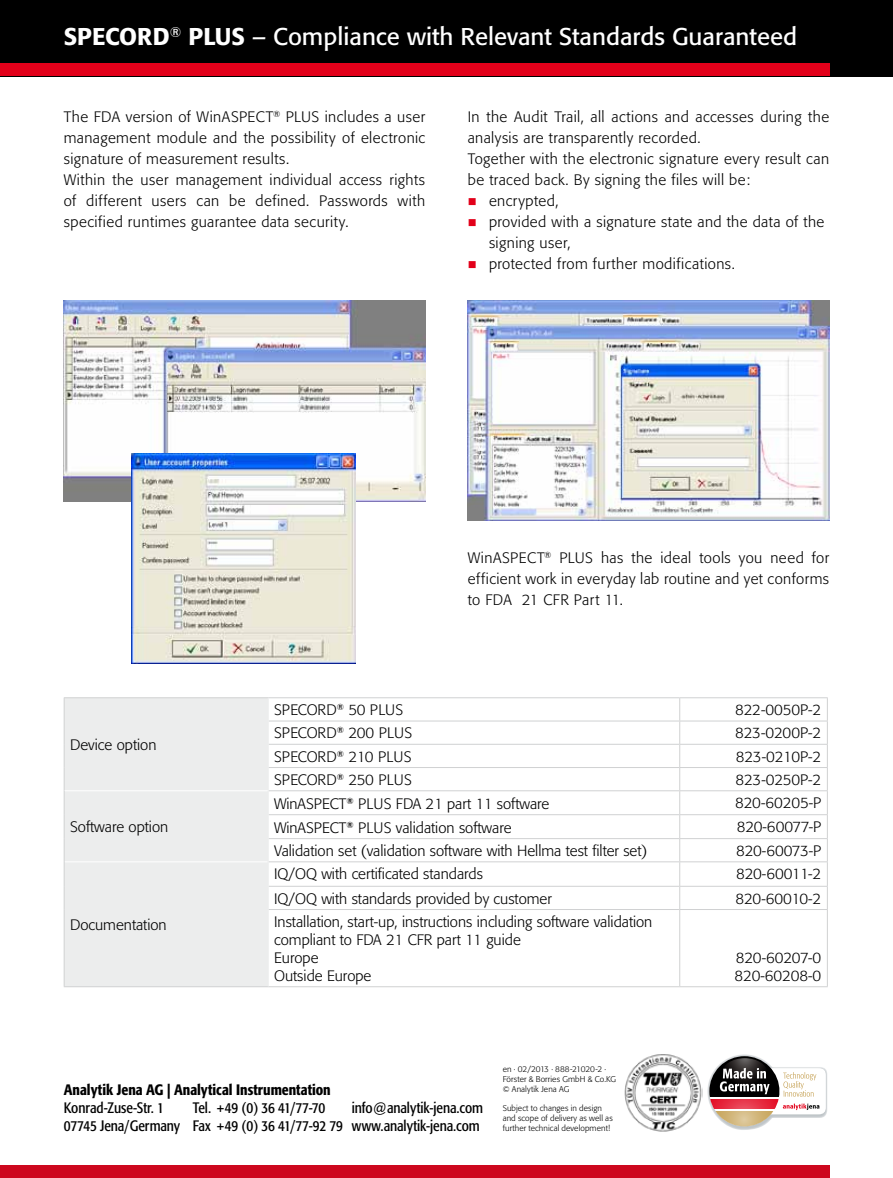
<style>
.page{position:relative;width:893px;height:1178px;background:#fff}
.page>*{position:absolute;margin:0;border:0;box-sizing:border-box;transform-origin:0 0}
.t1{font:24px "Formata";color:#fff}
.t2{font:300 15px/21px "Formata";letter-spacing:.02em;color:#000}
.t3{font:300 15px/18px "Formata";color:#000}
.t4{font:condensed 15px/18px "Formata";letter-spacing:-.005em;color:#000;text-align:right}
.t5{font:300 15px "Formata";letter-spacing:-.01em;color:#000}
.t6{font:500 condensed 15px "Formata";color:#000}
.t7{font:300 8.25px/9.9px "Formata";letter-spacing:.01em;color:#000}
.s1{font-weight:500}
.s2{color:#e2001a}
</style>
<div class="page">
<div style="left:0;top:0;width:893px;height:77px;background:#000"></div>
<div style="left:0;top:64px;width:829px;height:12px;background:#e2001a"></div>
<div style="left:65px;top:698px;width:203px;height:288px;background:#eceded"></div>
<hr style="left:64px;top:697px;width:204px;height:1px;background:#d0d1d2">
<hr style="left:268px;top:697px;width:412px;height:1px;background:#d0d1d2">
<hr style="left:680px;top:697px;width:148px;height:1px;background:#d0d1d2">
<hr style="left:269px;top:721px;width:411px;height:1px;background:#d0d1d2">
<hr style="left:680px;top:721px;width:148px;height:1px;background:#d0d1d2">
<hr style="left:269px;top:744px;width:411px;height:1px;background:#d0d1d2">
<hr style="left:680px;top:744px;width:148px;height:1px;background:#d0d1d2">
<hr style="left:269px;top:767px;width:411px;height:1px;background:#d0d1d2">
<hr style="left:680px;top:767px;width:148px;height:1px;background:#d0d1d2">
<hr style="left:269px;top:790px;width:411px;height:1px;background:#d0d1d2">
<hr style="left:680px;top:790px;width:148px;height:1px;background:#d0d1d2">
<hr style="left:269px;top:814px;width:411px;height:1px;background:#d0d1d2">
<hr style="left:680px;top:814px;width:148px;height:1px;background:#d0d1d2">
<hr style="left:269px;top:838px;width:411px;height:1px;background:#d0d1d2">
<hr style="left:680px;top:838px;width:148px;height:1px;background:#d0d1d2">
<hr style="left:269px;top:861px;width:411px;height:1px;background:#d0d1d2">
<hr style="left:680px;top:861px;width:148px;height:1px;background:#d0d1d2">
<hr style="left:269px;top:886px;width:411px;height:1px;background:#d0d1d2">
<hr style="left:680px;top:886px;width:148px;height:1px;background:#d0d1d2">
<svg style="left:679px;top:698px;width:1px;height:211px"></svg>
<svg style="left:827px;top:698px;width:1px;height:211px"></svg>
<hr style="left:269px;top:909px;width:411px;height:1px;background:#d0d1d2">
<hr style="left:680px;top:909px;width:148px;height:1px;background:#d0d1d2">
<hr style="left:679px;top:910px;width:1px;height:76px;background:#d0d1d2">
<hr style="left:827px;top:910px;width:1px;height:76px;background:#d0d1d2">
<hr style="left:268px;top:986px;width:412px;height:1px;background:#d0d1d2">
<hr style="left:680px;top:986px;width:148px;height:1px;background:#d0d1d2">
<hr style="left:65px;top:790px;width:203px;height:1px;background:#fff">
<hr style="left:65px;top:861px;width:203px;height:1px;background:#fff">
<svg style="left:64px;top:698px;width:1px;height:211px"></svg>
<hr style="left:64px;top:909px;width:1px;height:77px;background:#d0d1d2">
<hr style="left:64px;top:986px;width:204px;height:1px;background:#d0d1d2">
<svg style="left:268px;top:698px;width:1px;height:211px"></svg>
<hr style="left:268px;top:909px;width:1px;height:77px;background:#eceded">
<img style="left:64px;top:301px;width:361px;height:200px">
<img style="left:132px;top:453px;width:224px;height:210px">
<img style="left:468px;top:300px;width:361px;height:221px">
<img style="left:624px;top:1054px;width:78px;height:77px">
<svg style="left:707px;top:1054px;width:120px;height:76px"></svg>
<div style="left:0;top:1165px;width:829px;height:13px;background:#cd071e"></div>
<h1 class="t1" style="left:64px;top:22px;width:735px"><span class="s1">SPECORD</span><sup>®</sup> <span class="s1">PLUS</span> – Compliance with Relevant Standards Guaranteed</h1>
<p class="t2" style="left:64px;top:106px;width:363px">The FDA version of WinASPECT<sup>®</sup> PLUS includes a user management module and the possibility of electronic signature of measurement results.<br>Within the user management individual access rights of different users can be defined. Passwords with specified runtimes guarantee data security.</p>
<p class="t2" style="left:468px;top:106px;width:363px">In the Audit Trail, all actions and accesses during the analysis are transparently recorded.<br>Together with the electronic signature every result can be traced back. By signing the files will be:</p>
<p class="t2" style="left:468px;top:190px;width:92px"><span class="s2">■</span> encrypted,</p>
<p class="t2" style="left:489px;top:211px;width:337px;text-indent:-21px"><span class="s2">■</span> provided with a signature state and the data of the signing user,</p>
<p class="t2" style="left:468px;top:253px;width:269px"><span class="s2">■</span> protected from further modifications.</p>
<p class="t3" style="left:70px;top:736px;width:88px">Device option</p>
<p class="t3" style="left:70px;top:818px;width:100px">Software option</p>
<p class="t3" style="left:70px;top:916px;width:98px">Documentation</p>
<p class="t2" style="left:468px;top:547px;width:363px;text-align:justify">WinASPECT<sup>®</sup> PLUS has the ideal tools you need for efficient work in everyday lab routine and yet conforms to FDA 21 CFR Part 11.</p>
<p class="t3" style="left:274px;top:701px;width:131px">SPECORD<sup>®</sup> 50 PLUS</p>
<p class="t3" style="left:735px;top:701px;width:88px">822-0050P-2</p>
<p class="t3" style="left:274px;top:724px;width:139px">SPECORD<sup>®</sup> 200 PLUS</p>
<p class="t3" style="left:735px;top:724px;width:88px">823-0200P-2</p>
<p class="t3" style="left:274px;top:747px;width:139px">SPECORD<sup>®</sup> 210 PLUS</p>
<p class="t5" style="left:736px;top:747px;width:87px">823-0210P-2</p>
<p class="t3" style="left:274px;top:771px;width:139px">SPECORD<sup>®</sup> 250 PLUS</p>
<p class="t5" style="left:735px;top:771px;width:87px">823-0250P-2</p>
<p class="t3" style="left:274px;top:794px;width:277px">WinASPECT<sup>®</sup> PLUS FDA 21 part 11 software</p>
<p class="t3" style="left:735px;top:794px;width:88px">820-60205-P</p>
<p class="t3" style="left:274px;top:818px;width:239px">WinASPECT<sup>®</sup> PLUS validation software</p>
<p class="t5" style="left:737px;top:818px;width:86px">820-60077-P</p>
<p class="t3" style="left:274px;top:842px;width:375px">Validation set (validation software with Hellma test filter set)</p>
<p class="t5" style="left:736px;top:842px;width:87px">820-60073-P</p>
<p class="t3" style="left:274px;top:865px;width:210px">IQ/OQ with certificated standards</p>
<p class="t5" style="left:736px;top:865px;width:87px">820-60011-2</p>
<p class="t3" style="left:274px;top:889px;width:279px">IQ/OQ with standards provided by customer</p>
<p class="t5" style="left:735px;top:889px;width:87px">820-60010-2</p>
<p class="t3" style="left:274px;top:912px;width:380px">Installation, start-up, instructions including software validation compliant to FDA 21 CFR part 11 guide<br>Europe<br>Outside Europe</p>
<p class="t3" style="left:734px;top:948px;width:88px">820-60207-0<br>820-60208-0</p>
<p class="t6" style="left:64px;top:1081px;width:269px">Analytik Jena AG | Analytical Instrumentation</p>
<p class="t4" style="left:64px;top:1099px;width:102px">Konrad-Zuse-Str. 1</p>
<p class="t4" style="left:193px;top:1099px;width:134px">Tel. +49 (0) 36 41/77-70</p>
<p class="t4" style="left:64px;top:1099px;width:421px">info@analytik-jena.com<br>07745 Jena/Germany Fax +49 (0) 36 41/77-92 79 www.analytik-jena.com</p>
<p class="t7" style="left:503px;top:1064px;width:115px">en · 02/2013 · 888-21020-2 ·<br>Förster &amp; Borries GmbH &amp; Co.KG © Analytik Jena AG</p>
<p class="t7" style="left:503px;top:1103px;width:112px">Subject to changes in design and scope of delivery as well as further technical development!</p>
</div>
